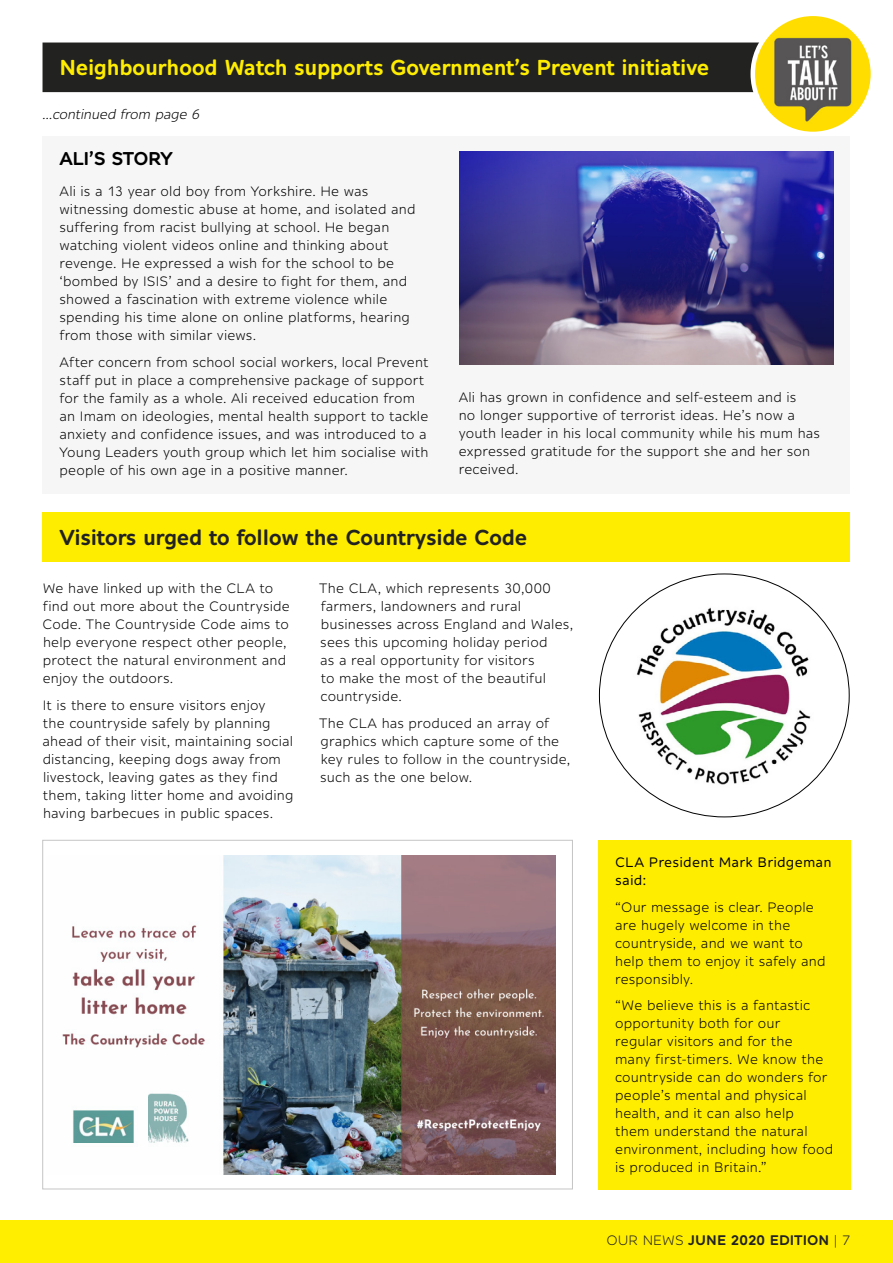
<style>
.page{position:relative;width:893px;height:1263px;background:#fff}
.page>*{position:absolute;margin:0;border:0;box-sizing:border-box;transform-origin:0 0}
.t1{font:600 21px "Alleyn";letter-spacing:-.02em;color:#ffed00}
.t2{font:600 21px "Alleyn";letter-spacing:-.02em;color:#222221}
.t3{font:600 18px "Alleyn";letter-spacing:-.03em;color:#000}
.t4{font:13.5px/18px "Alleyn";letter-spacing:.01em;color:#000}
.t5{font:13.5px/18px "Alleyn";letter-spacing:.01em;color:#000}
.t6{font:600 13.5px "Alleyn";color:#222221}
.t7{font:italic 13.5px "Alleyn";letter-spacing:-.01em;color:#000}
.s1{font-weight:400}
</style>
<div class="page">
<div style="left:0;top:1220px;width:893px;height:43px;background:#fe0"></div>
<div style="left:43px;top:136px;width:807px;height:357px;background:#f7f6f7"></div>
<div style="left:43px;top:512px;width:807px;height:50px;background:#ffed00"></div>
<img style="left:62px;top:856px;width:494px;height:318px">
<div style="left:598px;top:840px;width:252px;height:349px;background:#ffed00"></div>
<img style="left:615px;top:589px;width:218px;height:213px">
<div style="left:43px;top:43px;width:710px;height:49px;background:#222221"></div>
<svg style="left:753px;top:14px;width:120px;height:120px"></svg>
<img style="left:753px;top:27px;width:117px;height:104px">
<div style="left:750px;top:12px;width:125px;height:124px;border:4px solid #fff;border-radius:50%"></div>
<img style="left:459px;top:152px;width:374px;height:212px">
<h1 class="t1" style="left:60px;top:55px;width:651px">Neighbourhood Watch supports Government’s Prevent initiative</h1>
<p class="t7" style="left:43px;top:106px;width:159px">...continued from page 6</p>
<h2 class="t3" style="left:60px;top:148px;width:115px">ALI’S STORY</h2>
<p class="t4" style="left:60px;top:182px;width:358px">Ali is a 13 year old boy from Yorkshire. He was witnessing domestic abuse at home, and isolated and suffering from racist bullying at school. He began watching violent videos online and thinking about revenge. He expressed a wish for the school to be ‘bombed by ISIS’ and a desire to fight for them, and showed a fascination with extreme violence while spending his time alone on online platforms, hearing from those with similar views.</p>
<p class="t4" style="left:60px;top:353px;width:370px">After concern from school social workers, local Prevent staff put in place a comprehensive package of support for the family as a whole. Ali received education from an Imam on ideologies, mental health support to tackle anxiety and confidence issues, and was introduced to a Young Leaders youth group which let him socialise with people of his own age in a positive manner.</p>
<p class="t4" style="left:459px;top:388px;width:363px">Ali has grown in confidence and self-esteem and is<br>no longer supportive of terrorist ideas. He’s now a youth leader in his local community while his mum has expressed gratitude for the support she and her son received.</p>
<h1 class="t2" style="left:60px;top:525px;width:469px">Visitors urged to follow the Countryside Code</h1>
<p class="t4" style="left:43px;top:579px;width:249px">We have linked up with the CLA to find out more about the Countryside<br>Code. The Countryside Code aims to help everyone respect other people, protect the natural environment and enjoy the outdoors.</p>
<p class="t4" style="left:42px;top:696px;width:252px">It is there to ensure visitors enjoy<br>the countryside safely by planning ahead of their visit, maintaining social distancing, keeping dogs away from livestock, leaving gates as they find them, taking litter home and avoiding having barbecues in public spaces.</p>
<p class="t4" style="left:319px;top:579px;width:255px">The CLA, which represents 30,000 farmers, landowners and rural businesses across England and Wales, sees this upcoming holiday period<br>as a real opportunity for visitors<br>to make the most of the beautiful countryside.</p>
<p class="t4" style="left:319px;top:714px;width:252px">The CLA has produced an array of graphics which capture some of the key rules to follow in the countryside, such as the one below.</p>
<p class="t5" style="left:615px;top:853px;width:218px">CLA President Mark Bridgeman said:</p>
<p class="t4" style="left:615px;top:898px;width:212px">“Our message is clear. People are hugely welcome in the countryside, and we want to help them to enjoy it safely and responsibly.</p>
<p class="t4" style="left:615px;top:996px;width:220px">“We believe this is a fantastic opportunity both for our<br>regular visitors and for the<br>many first-timers. We know the countryside can do wonders for people’s mental and physical health, and it can also help<br>them understand the natural environment, including how food is produced in Britain.”</p>
<p class="t6" style="left:606px;top:1232px;width:246px"><span class="s1">OUR NEWS</span> JUNE 2020 EDITION <span class="s1">| 7</span></p>
</div>
